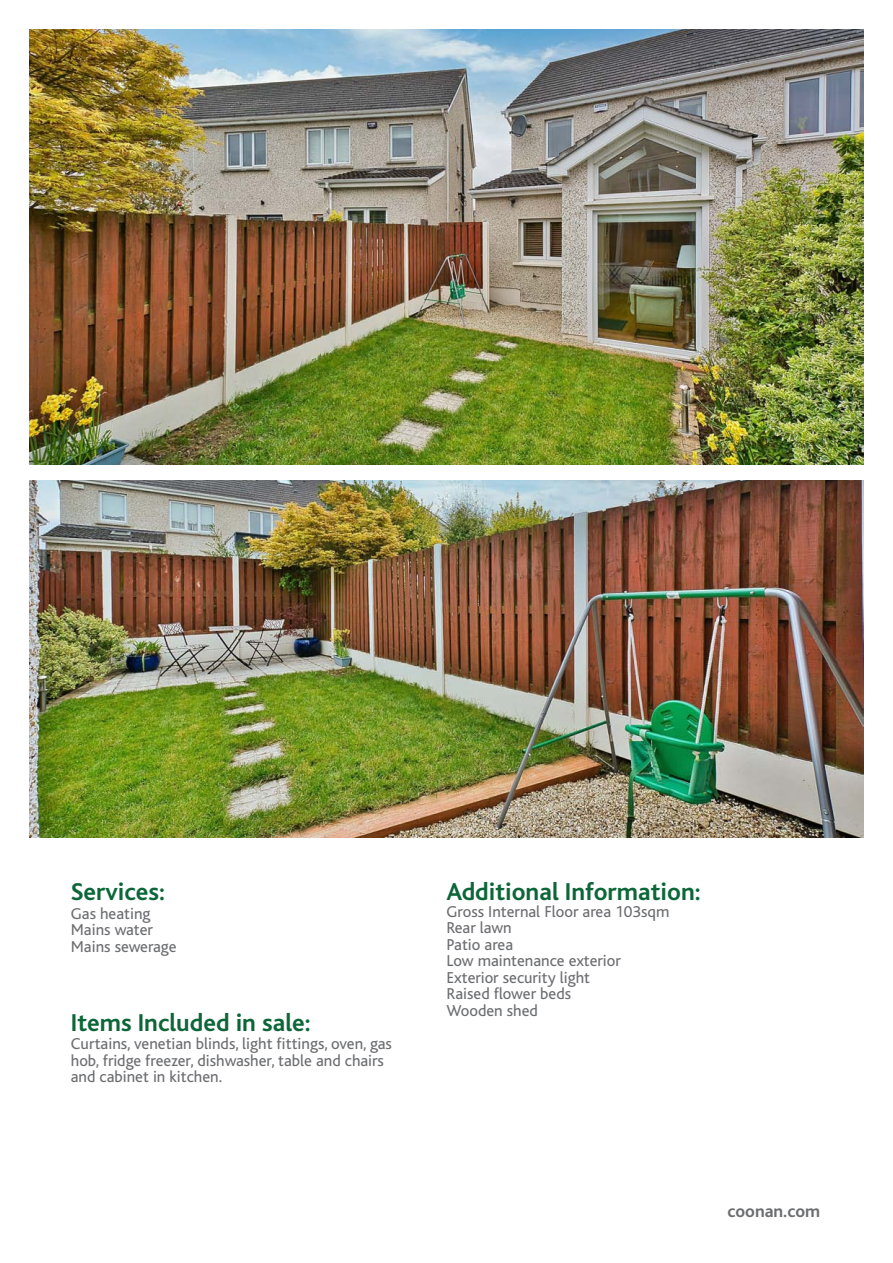
<style>
.page{position:relative;width:893px;height:1263px;background:#fff}
.page>*{position:absolute;margin:0;border:0;box-sizing:border-box;transform-origin:0 0}
.Bullets{font:700 25.5px "Bliss";color:#0c6638}
.Bullets-2{font:700 18px "Bliss";color:#6c6d70}
.t1{font:16.5px/16.5px "Bliss";color:#6c6d70}
</style>
<div class="page">
<img style="left:30px;top:30px;width:833px;height:435px">
<img style="left:30px;top:480px;width:833px;height:358px">
<p class="Bullets" style="left:71px;top:879px;width:96px">Services:</p>
<p class="t1" style="left:71px;top:906px;width:81px">Gas heating</p>
<p class="t1" style="left:71px;top:922px;width:84px">Mains water</p>
<p class="t1" style="left:71px;top:939px;width:107px">Mains sewerage</p>
<p class="Bullets" style="left:71px;top:1009px;width:241px">Items Included in sale:</p>
<p class="t1" style="left:71px;top:1036px;width:323px">Curtains, venetian blinds, light fittings, oven, gas hob, fridge freezer, dishwasher, table and chairs and cabinet in kitchen.</p>
<p class="Bullets" style="left:446px;top:879px;width:256px">Additional Information:</p>
<p class="t1" style="left:446px;top:904px;width:224px">Gross Internal Floor area 103sqm</p>
<p class="t1" style="left:446px;top:920px;width:67px">Rear lawn</p>
<p class="t1" style="left:446px;top:937px;width:68px">Patio area</p>
<p class="t1" style="left:446px;top:953px;width:176px">Low maintenance exterior</p>
<p class="t1" style="left:446px;top:970px;width:145px">Exterior security light</p>
<p class="t1" style="left:446px;top:986px;width:126px">Raised flower beds</p>
<p class="t1" style="left:446px;top:1003px;width:93px">Wooden shed</p>
<p class="Bullets-2" style="left:727px;top:1202px;width:94px">coonan.com</p>
</div>
